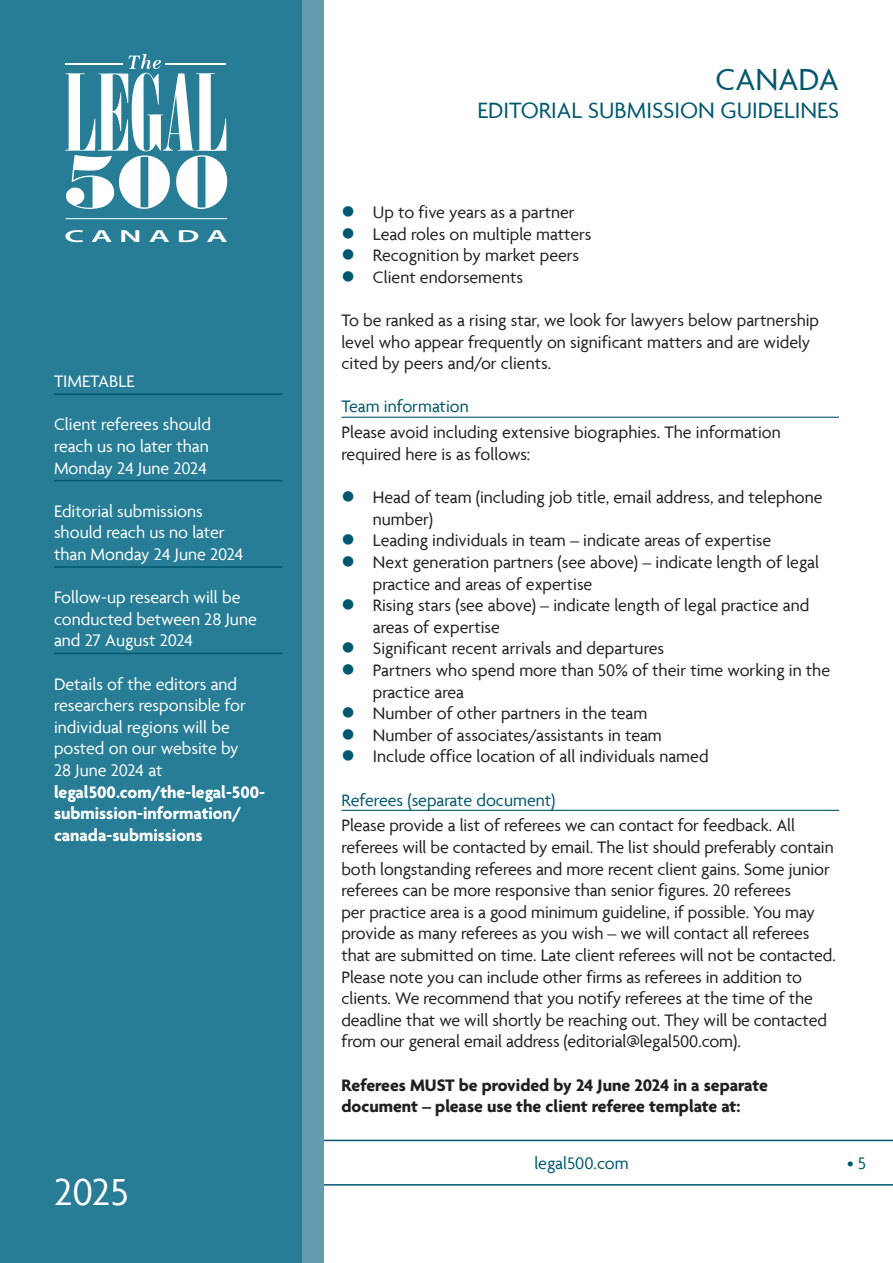
<style>
.page{position:relative;width:893px;height:1263px;background:#fff}
.page>*{position:absolute;margin:0;border:0;box-sizing:border-box;transform-origin:0 0}
.t1{font:40.5px "Agenda";color:#fff}
.t2{font:33px "Agenda";color:#00586f}
.t3{font:24px "Agenda";color:#00586f}
.Bodytext{font:18px/21.6px "Agenda";letter-spacing:-.005em;color:#231f20}
.t4{font:18px/21.6px "Agenda";color:#fff}
.Bodytext-2{font:700 18px/21.6px "Agenda";color:#231f20}
.t5{font:700 18px/21.6px "Agenda";color:#fff}
.Heading2{font:18px "Agenda";color:#00586f}
.t6{font:600 17.4px "Myriad Pro";color:#fff;scale:1.92 1}
.s1{color:#00586f}
</style>
<div class="page">
<svg style="left:323px;top:1140px;width:570px;height:45px"></svg>
<div style="left:0;top:0;width:323px;height:1263px;background:#639cb0"></div>
<div style="left:0;top:0;width:302px;height:1263px;background:#267d95"></div>
<svg style="left:65px;top:54px;width:163px;height:155px"></svg>
<hr style="left:65px;top:64px;width:58px;height:1px;background:#fff">
<hr style="left:166px;top:64px;width:60px;height:1px;background:#fff">
<hr style="left:65px;top:218px;width:162px;height:1px;background:#fff">
<hr style="left:54px;top:393px;width:228px;height:2px;background:#00586f">
<hr style="left:54px;top:480px;width:228px;height:1px;background:#00586f">
<hr style="left:54px;top:566px;width:228px;height:2px;background:#00586f">
<hr style="left:54px;top:653px;width:228px;height:1px;background:#00586f">
<hr style="left:341px;top:417px;width:498px;height:1px;background:#00586f">
<hr style="left:341px;top:810px;width:498px;height:1px;background:#00586f">
<p class="t6" style="left:64px;top:225px;width:87px">C A N A D A</p>
<p class="t4" style="left:54px;top:370px;width:82px">TIMETABLE</p>
<p class="t4" style="left:54px;top:413px;width:159px;text-align:justify">Client referees should reach us no later than Monday 24 June 2024</p>
<p class="t4" style="left:54px;top:500px;width:191px">Editorial submissions should reach us no later than Monday 24 June 2024</p>
<p class="t4" style="left:54px;top:586px;width:204px">Follow-up research will be conducted between 28 June and 27 August 2024</p>
<p class="t4" style="left:54px;top:673px;width:193px">Details of the editors and researchers responsible for individual regions will be posted on our website by<br>28 June 2024 at</p>
<p class="t5" style="left:54px;top:780px;width:213px">legal500.com/the-legal-500- submission-information/ canada-submissions</p>
<h1 class="t1" style="left:54px;top:1168px;width:76px">2025</h1>
<h2 class="t2" style="left:715px;top:59px;width:125px">CANADA</h2>
<h3 class="t3" style="left:478px;top:96px;width:363px">EDITORIAL SUBMISSION GUIDELINES</h3>
<p class="Bodytext" style="left:341px;top:201px;width:235px"><span class="s1">●</span> Up to five years as a partner</p>
<p class="Bodytext" style="left:341px;top:223px;width:252px"><span class="s1">●</span> Lead roles on multiple matters</p>
<p class="Bodytext" style="left:341px;top:244px;width:239px"><span class="s1">●</span> Recognition by market peers</p>
<p class="Bodytext" style="left:341px;top:266px;width:183px"><span class="s1">●</span> Client endorsements</p>
<p class="Bodytext" style="left:341px;top:309px;width:479px">To be ranked as a rising star, we look for lawyers below partnership level who appear frequently on significant matters and are widely cited by peers and/or clients.</p>
<p class="Heading2" style="left:341px;top:396px;width:129px">Team information</p>
<p class="Bodytext" style="left:341px;top:421px;width:441px">Please avoid including extensive biographies. The information required here is as follows:</p>
<p class="Bodytext" style="left:373px;top:486px;width:451px;text-indent:-31px"><span class="s1">●</span> Head of team (including job title, email address, and telephone number)</p>
<p class="Bodytext" style="left:341px;top:529px;width:431px"><span class="s1">●</span> Leading individuals in team – indicate areas of expertise</p>
<p class="Bodytext" style="left:373px;top:551px;width:448px;text-indent:-31px"><span class="s1">●</span> Next generation partners (see above) – indicate length of legal practice and areas of expertise</p>
<p class="Bodytext" style="left:373px;top:594px;width:438px;text-indent:-31px"><span class="s1">●</span> Rising stars (see above) – indicate length of legal practice and areas of expertise</p>
<p class="Bodytext" style="left:341px;top:637px;width:324px"><span class="s1">●</span> Significant recent arrivals and departures</p>
<p class="Bodytext" style="left:373px;top:659px;width:459px;text-indent:-31px"><span class="s1">●</span> Partners who spend more than 50% of their time working in the practice area</p>
<p class="Bodytext" style="left:341px;top:702px;width:307px"><span class="s1">●</span> Number of other partners in the team</p>
<p class="Bodytext" style="left:341px;top:724px;width:322px"><span class="s1">●</span> Number of associates/assistants in team</p>
<p class="Bodytext" style="left:341px;top:745px;width:369px"><span class="s1">●</span> Include office location of all individuals named</p>
<p class="Heading2" style="left:341px;top:789px;width:216px">Referees (separate document)</p>
<p class="Bodytext" style="left:341px;top:814px;width:496px">Please provide a list of referees we can contact for feedback. All referees will be contacted by email. The list should preferably contain both longstanding referees and more recent client gains. Some junior referees can be more responsive than senior figures. 20 referees<br>per practice area is a good minimum guideline, if possible. You may provide as many referees as you wish – we will contact all referees that are submitted on time. Late client referees will not be contacted.<br>Please note you can include other firms as referees in addition to clients. We recommend that you notify referees at the time of the deadline that we will shortly be reaching out. They will be contacted from our general email address (editorial@legal500.com).</p>
<p class="Bodytext-2" style="left:341px;top:1073px;width:428px">Referees MUST be provided by 24 June 2024 in a separate document – please use the client referee template at:</p>
<p class="Heading2" style="left:534px;top:1152px;width:96px">legal500.com</p>
<p class="Heading2" style="left:847px;top:1152px;width:20px">• 5</p>
</div>
